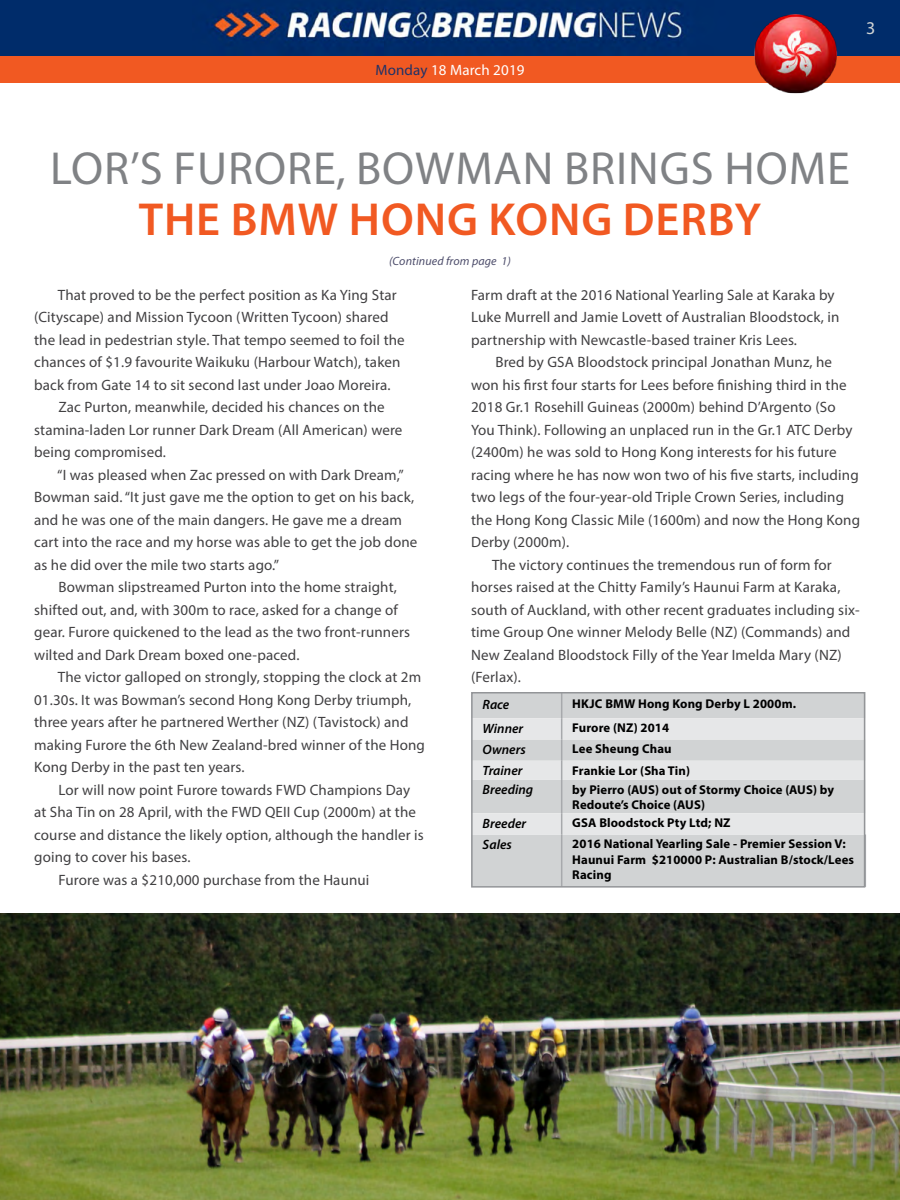
<style>
.page{position:relative;width:900px;height:1200px;background:#fff}
.page>*{position:absolute;margin:0;border:0;box-sizing:border-box;transform-origin:0 0}
.t1{font:46.5px "Myriad Pro";letter-spacing:.02em;color:#808285}
.t2{font:600 46.5px "Myriad Pro";letter-spacing:.02em;color:#f15922}
.t3{font:18px "Myriad Pro";color:#d1d4d4}
.t4{font:15px "Myriad Pro";letter-spacing:.01em;color:#414042}
.t5{font:15px "Myriad Pro";letter-spacing:.01em;color:#fff}
.t6{font:italic 600 13.5px "Myriad Pro";color:#000}
.t7{font:700 12.75px/15.3px "Myriad Pro";letter-spacing:.01em;color:#000}
.t8{font:italic 12px "Myriad Pro";letter-spacing:.01em;color:#4d4d6b}
.s1{color:#203267}
</style>
<div class="page">
<div style="left:0;top:56px;width:900px;height:27px;background:#f15922"></div>
<img style="left:0;top:0;width:900px;height:56px">
<img style="left:752px;top:12px;width:88px;height:82px">
<div style="left:474px;top:695px;width:388px;height:190px;background:#d1d3d4"></div>
<svg style="left:474px;top:718px;width:388px;height:117px;background:#dcddde"></svg>
<svg style="left:561px;top:695px;width:1px;height:85px"></svg>
<hr style="left:561px;top:780px;width:1px;height:33px;background:#a7a9ac">
<svg style="left:561px;top:813px;width:1px;height:22px"></svg>
<hr style="left:561px;top:835px;width:1px;height:52px;background:#a7a9ac">
<hr style="left:865px;top:835px;width:1px;height:52px;background:#a7a9ac">
<div style="left:471px;top:692px;width:394px;height:196px;border:2px solid #939598"></div>
<img style="left:0;top:914px;width:900px;height:286px">
<p class="t5" style="left:375px;top:61px;width:151px"><span class="s1">Monday</span> 18 March 2019</p>
<p class="t3" style="left:866px;top:17px;width:11px">3</p>
<h1 class="t1" style="left:50px;top:140px;width:801px">Lor’s Furore, Bowman brings home</h1>
<h1 class="t2" style="left:139px;top:190px;width:624px">THE BMW HONG KONG DERBY</h1>
<p class="t8" style="left:389px;top:253px;width:123px">(Continued from page 1)</p>
<p class="t4" style="left:58px;top:285px;width:340px">That proved to be the perfect position as Ka Ying Star</p>
<p class="t4" style="left:34px;top:308px;width:356px">(Cityscape) and Mission Tycoon (Written Tycoon) shared</p>
<p class="t4" style="left:34px;top:330px;width:372px">the lead in pedestrian style. That tempo seemed to foil the</p>
<p class="t4" style="left:34px;top:353px;width:368px">chances of $1.9 favourite Waikuku (Harbour Watch), taken</p>
<p class="t4" style="left:34px;top:375px;width:358px">back from Gate 14 to sit second last under Joao Moreira.</p>
<p class="t4" style="left:58px;top:398px;width:328px">Zac Purton, meanwhile, decided his chances on the</p>
<p class="t4" style="left:34px;top:420px;width:370px">stamina-laden Lor runner Dark Dream (All American) were</p>
<p class="t4" style="left:34px;top:443px;width:133px">being compromised.</p>
<p class="t4" style="left:57px;top:465px;width:348px">“I was pleased when Zac pressed on with Dark Dream,”</p>
<p class="t4" style="left:34px;top:488px;width:382px">Bowman said. “It just gave me the option to get on his back,</p>
<p class="t4" style="left:34px;top:510px;width:369px">and he was one of the main dangers. He gave me a dream</p>
<p class="t4" style="left:34px;top:533px;width:385px">cart into the race and my horse was able to get the job done</p>
<p class="t4" style="left:34px;top:555px;width:246px">as he did over the mile two starts ago.”</p>
<p class="t4" style="left:58px;top:578px;width:340px">Bowman slipstreamed Purton into the home straight,</p>
<p class="t4" style="left:34px;top:600px;width:365px">shifted out, and, with 300m to race, asked for a change of</p>
<p class="t4" style="left:34px;top:623px;width:377px">gear. Furore quickened to the lead as the two front-runners</p>
<p class="t4" style="left:34px;top:645px;width:267px">wilted and Dark Dream boxed one-paced.</p>
<p class="t4" style="left:58px;top:668px;width:365px">The victor galloped on strongly, stopping the clock at 2m</p>
<p class="t4" style="left:34px;top:690px;width:379px">01.30s. It was Bowman’s second Hong Kong Derby triumph,</p>
<p class="t4" style="left:34px;top:713px;width:376px">three years after he partnered Werther (NZ) (Tavistock) and</p>
<p class="t4" style="left:34px;top:735px;width:392px">making Furore the 6th New Zealand-bred winner of the Hong</p>
<p class="t4" style="left:34px;top:758px;width:212px">Kong Derby in the past ten years.</p>
<p class="t4" style="left:58px;top:780px;width:353px">Lor will now point Furore towards FWD Champions Day</p>
<p class="t4" style="left:34px;top:803px;width:383px">at Sha Tin on 28 April, with the FWD QEII Cup (2000m) at the</p>
<p class="t4" style="left:34px;top:825px;width:391px">course and distance the likely option, although the handler is</p>
<p class="t4" style="left:34px;top:848px;width:158px">going to cover his bases.</p>
<p class="t4" style="left:58px;top:870px;width:313px">Furore was a $210,000 purchase from the Haunui</p>
<p class="t4" style="left:471px;top:285px;width:365px">Farm draft at the 2016 National Yearling Sale at Karaka by</p>
<p class="t4" style="left:471px;top:308px;width:370px">Luke Murrell and Jamie Lovett of Australian Bloodstock, in</p>
<p class="t4" style="left:471px;top:330px;width:327px">partnership with Newcastle-based trainer Kris Lees.</p>
<p class="t4" style="left:495px;top:353px;width:62px">Bred by GSA</p>
<p class="t4" style="left:577px;top:353px;width:256px">Bloodstock principal Jonathan Munz, he</p>
<p class="t4" style="left:471px;top:375px;width:377px">won his first four starts for Lees before finishing third in the</p>
<p class="t4" style="left:471px;top:398px;width:366px">2018 Gr.1 Rosehill Guineas (2000m) behind D’Argento (So</p>
<p class="t4" style="left:471px;top:420px;width:383px">You Think). Following an unplaced run in the Gr.1 ATC Derby</p>
<p class="t4" style="left:471px;top:443px;width:367px">(2400m) he was sold to Hong Kong interests for his future</p>
<p class="t4" style="left:471px;top:465px;width:389px">racing where he has now won two of his five starts, including</p>
<p class="t4" style="left:471px;top:488px;width:375px">two legs of the four-year-old Triple Crown Series, including</p>
<p class="t4" style="left:471px;top:510px;width:390px">the Hong Kong Classic Mile (1600m) and now the Hong Kong</p>
<p class="t4" style="left:471px;top:533px;width:100px">Derby (2000m).</p>
<p class="t4" style="left:492px;top:555px;width:341px">The victory continues the tremendous run of form for</p>
<p class="t4" style="left:471px;top:578px;width:371px">horses raised at the Chitty Family’s Haunui Farm at Karaka,</p>
<p class="t4" style="left:471px;top:600px;width:390px">south of Auckland, with other recent graduates including six-</p>
<p class="t4" style="left:471px;top:623px;width:381px">time Group One winner Melody Belle (NZ) (Commands) and</p>
<p class="t4" style="left:471px;top:645px;width:372px">New Zealand Bloodstock Filly of the Year I melda Mary (NZ)</p>
<p class="t4" style="left:471px;top:668px;width:51px">(Ferlax).</p>
<p class="t6" style="left:483px;top:696px;width:28px">Race</p>
<p class="t7" style="left:572px;top:696px;width:225px">HKJC BMW Hong Kong Derby L 2000m.</p>
<p class="t6" style="left:483px;top:719px;width:42px">Winner</p>
<p class="t7" style="left:572px;top:720px;width:98px">Furore (NZ) 2014</p>
<p class="t6" style="left:483px;top:741px;width:45px">Owners</p>
<p class="t7" style="left:572px;top:741px;width:101px">Lee Sheung Chau</p>
<p class="t6" style="left:483px;top:762px;width:41px">Trainer</p>
<p class="t7" style="left:572px;top:762px;width:119px">Frankie Lor (Sha Tin)</p>
<p class="t6" style="left:483px;top:781px;width:52px">Breeding</p>
<p class="t7" style="left:572px;top:781px;width:263px">by Pierro (AUS) out of Stormy Choice (AUS) by<br>Redoute’s Choice (AUS)</p>
<p class="t6" style="left:483px;top:815px;width:45px">Breeder</p>
<p class="t7" style="left:572px;top:815px;width:160px">GSA Bloodstock Pty Ltd; NZ</p>
<p class="t6" style="left:483px;top:836px;width:31px">Sales</p>
<p class="t7" style="left:572px;top:836px;width:283px">2016 National Yearling Sale - Premier Session V:<br>Haunui Farm $210000 P: Australian B/stock/Lees<br>Racing</p>
</div>
